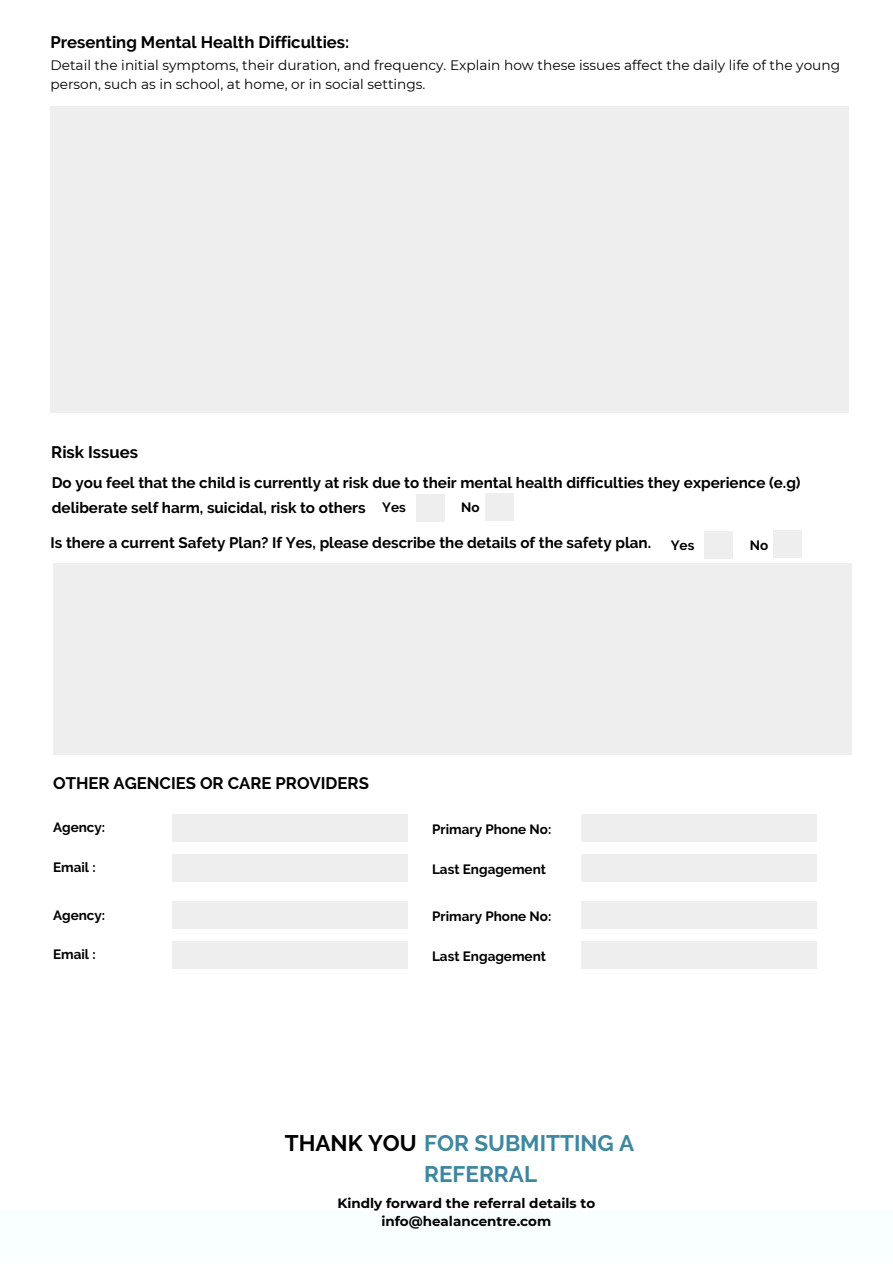
<style>
.page{position:relative;width:893px;height:1264px;background:#fff}
.page>*{position:absolute;margin:0;border:0;box-sizing:border-box;transform-origin:0 0}
.t1{font:700 22.5px "Raleway";color:#3e87a0}
.t2{font:700 16.65px "Raleway";color:#000}
.t3{font:700 15.15px/24.8px "Raleway";color:#000}
.t4{font:13.65px/19px "Montserrat";color:#000}
.t5{font:700 13.5px "Raleway";color:#000}
.t6{font:700 13.5px/18px "Montserrat";color:#000;text-align:center}
.s1{color:#000}
</style>
<div class="page">
<div style="left:0;top:1210px;width:892px;height:52px;background:#f9ffff"></div>
<div style="left:50px;top:106px;width:798px;height:307px;background:#efeeef"></div>
<div style="left:416px;top:494px;width:28px;height:27px;background:#efeeef"></div>
<div style="left:485px;top:493px;width:28px;height:28px;background:#efeeef"></div>
<div style="left:704px;top:531px;width:28px;height:27px;background:#efeeef"></div>
<div style="left:773px;top:530px;width:28px;height:28px;background:#efeeef"></div>
<div style="left:53px;top:563px;width:798px;height:192px;background:#efeeef"></div>
<div style="left:172px;top:814px;width:236px;height:27px;background:#efeeef"></div>
<div style="left:581px;top:814px;width:236px;height:27px;background:#efeeef"></div>
<div style="left:172px;top:854px;width:236px;height:27px;background:#efeeef"></div>
<div style="left:581px;top:854px;width:236px;height:27px;background:#efeeef"></div>
<div style="left:172px;top:901px;width:236px;height:28px;background:#efeeef"></div>
<div style="left:581px;top:901px;width:236px;height:28px;background:#efeeef"></div>
<div style="left:172px;top:941px;width:236px;height:27px;background:#efeeef"></div>
<div style="left:581px;top:941px;width:236px;height:27px;background:#efeeef"></div>
<p class="t2" style="left:50px;top:32px;width:300px">Presenting Mental Health Difficulties:</p>
<p class="t4" style="left:50px;top:55px;width:791px">Detail the initial symptoms, their duration, and frequency. Explain how these issues affect the daily life of the young person, such as in school, at home, or in social settings.</p>
<p class="t2" style="left:51px;top:442px;width:88px">Risk Issues</p>
<p class="t3" style="left:52px;top:470px;width:750px">Do you feel that the child is currently at risk due to their mental health difficulties they experience (e.g) deliberate self harm, suicidal, risk to others</p>
<p class="t5" style="left:382px;top:499px;width:25px">Yes</p>
<p class="t5" style="left:461px;top:499px;width:20px">No</p>
<p class="t3" style="left:50px;top:530px;width:602px">Is there a current Safety Plan? If Yes, please describe the details of the safety plan.</p>
<p class="t5" style="left:670px;top:537px;width:25px">Yes</p>
<p class="t5" style="left:749px;top:537px;width:20px">No</p>
<p class="t2" style="left:53px;top:773px;width:317px">OTHER AGENCIES OR CARE PROVIDERS</p>
<p class="t5" style="left:53px;top:819px;width:54px">Agency:</p>
<p class="t5" style="left:432px;top:821px;width:121px">Primary Phone No:</p>
<p class="t5" style="left:53px;top:859px;width:44px">Email :</p>
<p class="t5" style="left:432px;top:861px;width:115px">Last Engagement</p>
<p class="t5" style="left:53px;top:906px;width:54px">Agency:</p>
<p class="t5" style="left:432px;top:908px;width:121px">Primary Phone No:</p>
<p class="t5" style="left:53px;top:946px;width:44px">Email :</p>
<p class="t5" style="left:432px;top:948px;width:115px">Last Engagement</p>
<p class="t1" style="left:285px;top:1130px;width:351px"><span class="s1">THANK YOU</span> FOR SUBMITTING A</p>
<p class="t1" style="left:424px;top:1160px;width:114px">REFERRAL</p>
<p class="t6" style="left:337px;top:1194px;width:259px">Kindly forward the referral details to info@healancentre.com</p>
</div>
